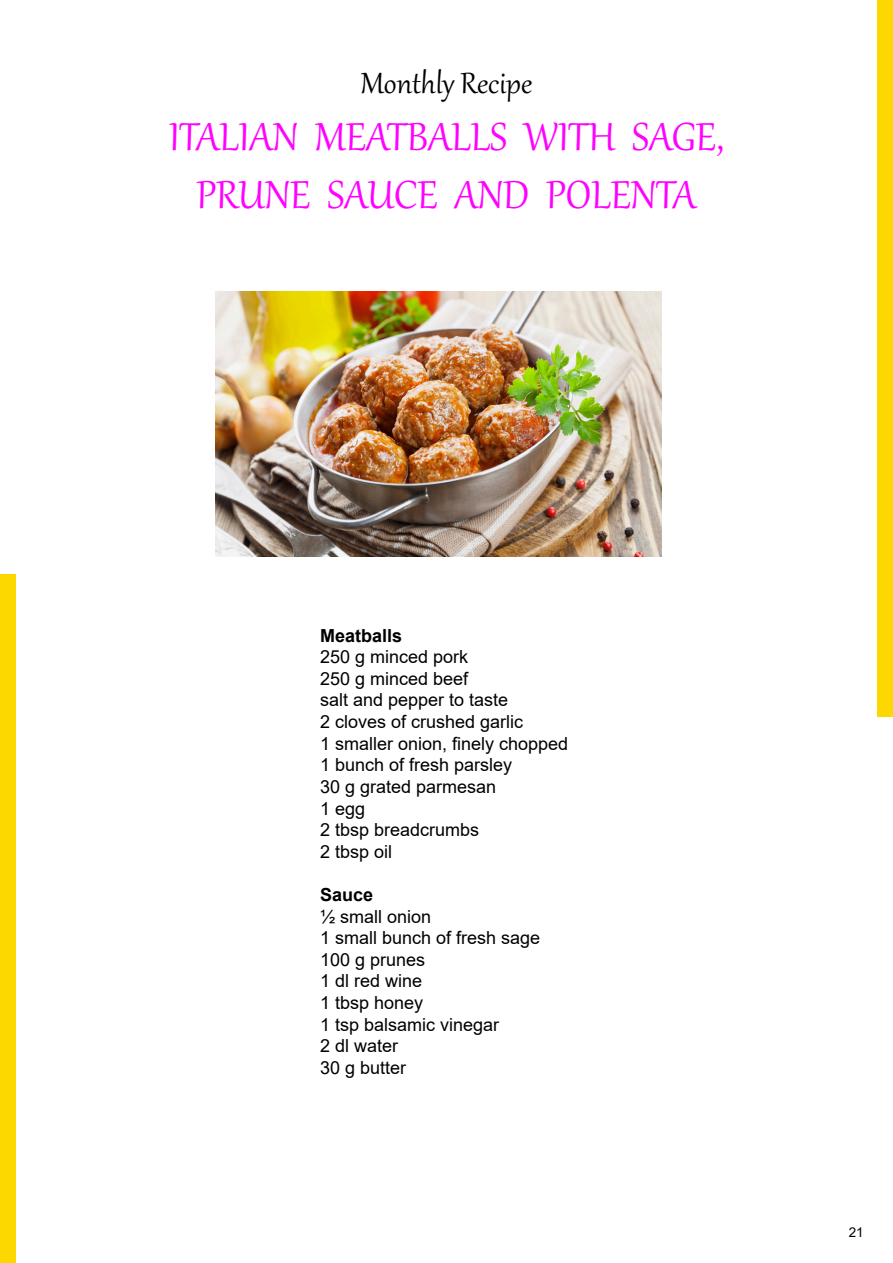
<style>
.page{position:relative;width:893px;height:1263px;background:#fff}
.page>*{position:absolute;margin:0;border:0;box-sizing:border-box;transform-origin:0 0}
.t1{font:48px/57.6px "Gabriola";color:#f0f;text-align:center}
.t2{font:36px "Gabriola";color:#000}
.t3{font:18px/21.6px "Arial";color:#000}
.t4{font:700 18px "Arial";color:#000}
.t5{font:13.5px "Arial";color:#000}
</style>
<div class="page">
<img style="left:215px;top:291px;width:447px;height:266px">
<div style="left:877px;top:0;width:16px;height:716px;background:#fdd700"></div>
<div style="left:0;top:575px;width:16px;height:688px;background:#fdd700"></div>
<h2 class="t2" style="left:361px;top:69px;width:173px">Monthly Recipe</h2>
<h1 class="t1" style="left:169px;top:111px;width:556px">ITALIAN MEATBALLS WITH SAGE,<br>PRUNE SAUCE AND POLENTA</h1>
<p class="t4" style="left:320px;top:629px;width:84px">Meatballs</p>
<p class="t3" style="left:320px;top:648px;width:250px">250 g minced pork<br>250 g minced beef<br>salt and pepper to taste<br>2 cloves of crushed garlic<br>1 smaller onion, 昀椀nely chopped<br>1 bunch of fresh parsley<br>30 g grated parmesan<br>1 egg<br>2 tbsp breadcrumbs<br>2 tbsp oil</p>
<p class="t4" style="left:320px;top:888px;width:55px">Sauce</p>
<p class="t3" style="left:320px;top:907px;width:222px">½ small onion<br>1 small bunch of fresh sage<br>100 g prunes<br>1 dl red wine<br>1 tbsp honey<br>1 tsp balsamic vinegar<br>2 dl water<br>30 g butter</p>
<p class="t5" style="left:849px;top:1227px;width:17px">21</p>
</div>
